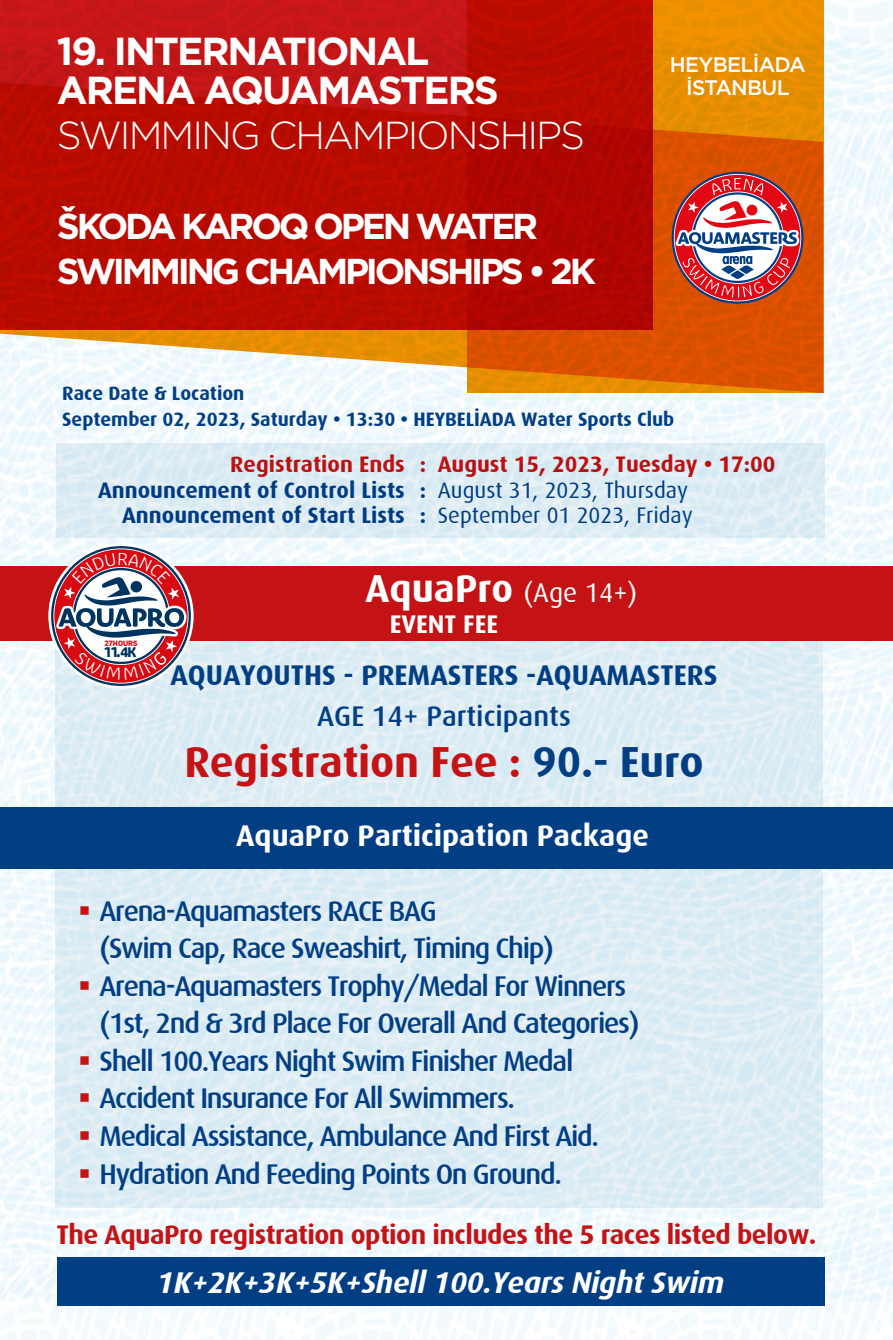
<style>
.page{position:relative;width:893px;height:1340px;background:#fff}
.page>*{position:absolute;margin:0;border:0;box-sizing:border-box;transform-origin:0 0}
.t1{font:700 43.5px "Dax";letter-spacing:-.005em;color:#c51315}
.t2{font:700 39px/39px "Gotham";letter-spacing:-.05em;color:#fff}
.t3{font:300 39px "Gotham";letter-spacing:-.05em;color:#fff}
.t4{font:700 36px/45px "Gotham";letter-spacing:-.09em;color:#fff}
.t5{font:italic 700 30px "Dax";letter-spacing:-.01em;color:#fff}
.t6{font:700 30px "Dax";color:#fff}
.t7{font:500 28.5px/37.5px "Dax";letter-spacing:-.045em;color:#023e84}
.t8{font:700 28.5px "Dax";color:#023e84}
.t9{font:500 28.5px "Dax";color:#023e84}
.t10{font:700 27px "Dax";letter-spacing:-.02em;color:#c51315}
.t11{font:27px "Dax";color:#fff}
.t12{font:700 25.5px "Dax";color:#fff}
.t13{font:700 22.5px "Dax";color:#023e84}
.t14{font:700 22.5px "Dax";color:#c51315}
.t15{font:500 21px/22.5px "Gotham";letter-spacing:-.035em;color:#fff;text-align:center}
.t16{font:700 19.5px/25.5px "Dax";color:#023e84}
.t17{font:800 13.5px "Graviola";color:#003460}
.t18{font:800 7.35px "Graviola";color:#d70911}
.s1{font-weight:400}
.s2{font-weight:700;font-size:39px}
.s3{color:#023e84}
</style>
<div class="page">
<img style="left:0;top:0;width:893px;height:1339px">
<svg style="left:672px;top:172px;width:131px;height:131px"></svg>
<div style="left:56px;top:638px;width:767px;height:570px;background:#deedf4"></div>
<div style="left:0;top:566px;width:893px;height:75px;background:#c51315"></div>
<div style="left:0;top:807px;width:893px;height:62px;background:#023e84"></div>
<div style="left:57px;top:1256px;width:767px;height:49px;background:#023e84"></div>
<svg style="left:81px;top:906px;width:8px;height:8px"></svg>
<svg style="left:81px;top:981px;width:3px;height:5px"></svg>
<svg style="left:81px;top:1056px;width:8px;height:8px"></svg>
<svg style="left:81px;top:1093px;width:8px;height:9px"></svg>
<svg style="left:51px;top:546px;width:140px;height:140px;background:#bb8995"></svg>
<h2 class="t2" style="left:57px;top:32px;width:443px">19. INTERNATIONAL<br>ARENA AQUAMASTERS</h2>
<h2 class="t3" style="left:57px;top:111px;width:530px">SWIMMING CHAMPIONSHIPS</h2>
<p class="t4" style="left:57px;top:204px;width:541px">ŠKODA KAROQ OPEN WATER<br>SWIMMING CHAMPIONSHIPS • 2K</p>
<p class="t15" style="left:670px;top:53px;width:137px">HEYBELİADA<br>İSTANBUL</p>
<p class="t16" style="left:62px;top:381px;width:614px">Race Date &amp; Location<br>September 02, 2023, Saturday • 13:30 • HEYBELİADA Water Sports Club</p>
<p class="t14" style="left:230px;top:452px;width:547px">Registration Ends : August 15, 2023, Tuesday • 17:00</p>
<p class="t13" style="left:98px;top:477px;width:592px">Announcement of Control Lists : <span class="s1">August 31, 2023, Thursday</span></p>
<p class="t13" style="left:122px;top:503px;width:572px">Announcement of Start Lists : <span class="s1">September 01 2023, Friday</span></p>
<p class="t18" style="left:104px;top:638px;width:35px">27HOURS</p>
<p class="t17" style="left:104px;top:643px;width:33px">11.4K</p>
<p class="t11" style="left:366px;top:578px;width:273px"><span class="s2">AquaPro</span> (Age 14+)</p>
<p class="t12" style="left:390px;top:609px;width:110px">EVENT FEE</p>
<p class="t8" style="left:170px;top:658px;width:549px">AQUAYOUTHS - PREMASTERS -AQUAMASTERS</p>
<p class="t9" style="left:317px;top:700px;width:255px">AGE 14+ Participants</p>
<h1 class="t1" style="left:184px;top:737px;width:521px">Registration Fee : <span class="s3">90.- Euro</span></h1>
<p class="t6" style="left:236px;top:819px;width:414px">AquaPro Participation Package</p>
<p class="t7" style="left:99px;top:892px;width:542px">Arena-Aquamasters RACE BAG<br>(Swim Cap, Race Sweashirt, Timing Chip)<br>Arena-Aquamasters Trophy/Medal For Winners (1st, 2nd &amp; 3rd Place For Overall And Categories)<br>Shell 100.Years Night Swim Finisher Medal Accident Insurance For All Swimmers.<br>Medical Assistance, Ambulance And First Aid.<br>Hydration And Feeding Points On Ground.</p>
<p class="t10" style="left:56px;top:1219px;width:761px">The AquaPro registration option includes the 5 races listed below.</p>
<p class="t5" style="left:157px;top:1264px;width:569px">1K+2K+3K+5K+Shell 100.Years Night Swim</p>
</div>
